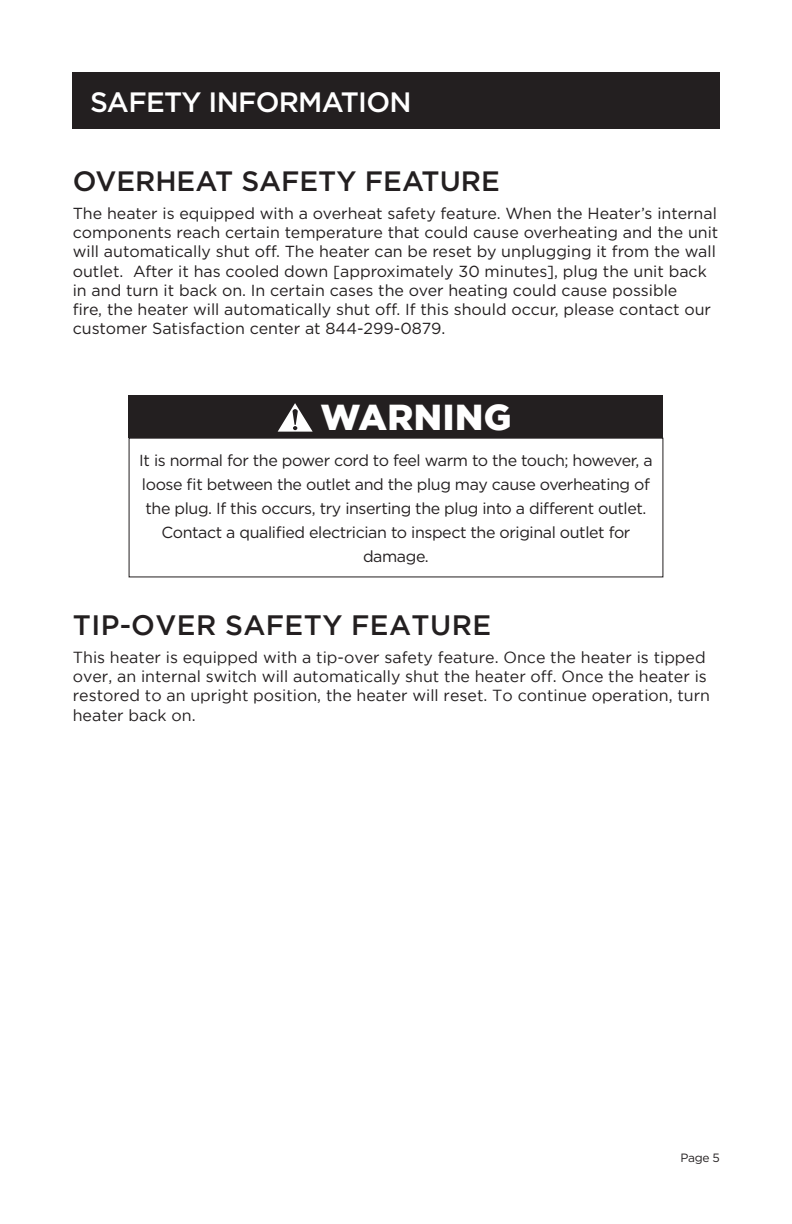
<style>
.page{position:relative;width:792px;height:1224px;background:#fff}
.page>*{position:absolute;margin:0;border:0;box-sizing:border-box;transform-origin:0 0}
.t1{font:900 36px "Gotham";letter-spacing:.015em;color:#fff}
.body_copy{font:500 28px "Gotham";color:#231f20}
.body_copy-2{font:500 28px "Gotham";letter-spacing:.015em;color:#231f20}
.t2{font:500 28px "Gotham";letter-spacing:-.025em;color:#fff}
.body_copy-3{font:16px/19.2px "Gotham";color:#231f20}
.body_copy-4{font:16px/24px "Gotham";letter-spacing:-.025em;color:#231f20;text-align:center}
.body_copy-5{font:16px/19.2px "Gotham";color:#231f20}
.body_copy-6{font:12px "Gotham";color:#231f20}
.s1{font-style:inherit}
</style>
<div class="page">
<div style="left:129px;top:395px;width:534px;height:43px;background:#231f20"></div>
<svg style="left:278px;top:403px;width:35px;height:29px"></svg>
<div style="left:72px;top:72px;width:648px;height:57px;background:#231f20"></div>
<p class="t2" style="left:90px;top:83px;width:323px">SAFETY INFORMATION</p>
<p class="body_copy" style="left:73px;top:163px;width:429px">OVERHEAT SAFETY FEATURE</p>
<p class="body_copy-3" style="left:73px;top:203px;width:647px">The heater is equipped with a overheat safety feature. When the Heater’s internal components reach certain temperature that could cause overheating and the unit will automatically shut off. The heater can be reset by unplugging it from the wall outlet. After it has cooled down [approximately 30 minutes], plug the unit back in and turn it back on. In certain cases the over heating could cause possible<br>fire, the heater will automatically shut off. If this should occur, please contact our customer Satisfaction center at 844-299-0879<span class="s1">.</span></p>
<p class="t1" style="left:320px;top:396px;width:193px">WARNING</p>
<p class="body_copy-4" style="left:139px;top:448px;width:515px">It is normal for the power cord to feel warm to the touch; however, a loose fit between the outlet and the plug may cause overheating of the plug. If this occurs, try inserting the plug into a different outlet.<br>Contact a qualified electrician to inspect the original outlet for damage.</p>
<p class="body_copy-2" style="left:73px;top:609px;width:420px">TIP-OVER SAFETY FEATURE</p>
<p class="body_copy-5" style="left:73px;top:648px;width:639px">This heater is equipped with a tip-over safety feature. Once the heater is tipped over, an internal switch will automatically shut the heater off. Once the heater is restored to an upright position, the heater will reset. To continue operation, turn heater back on.</p>
<p class="body_copy-6" style="left:681px;top:1150px;width:41px">Page 5</p>
</div>
